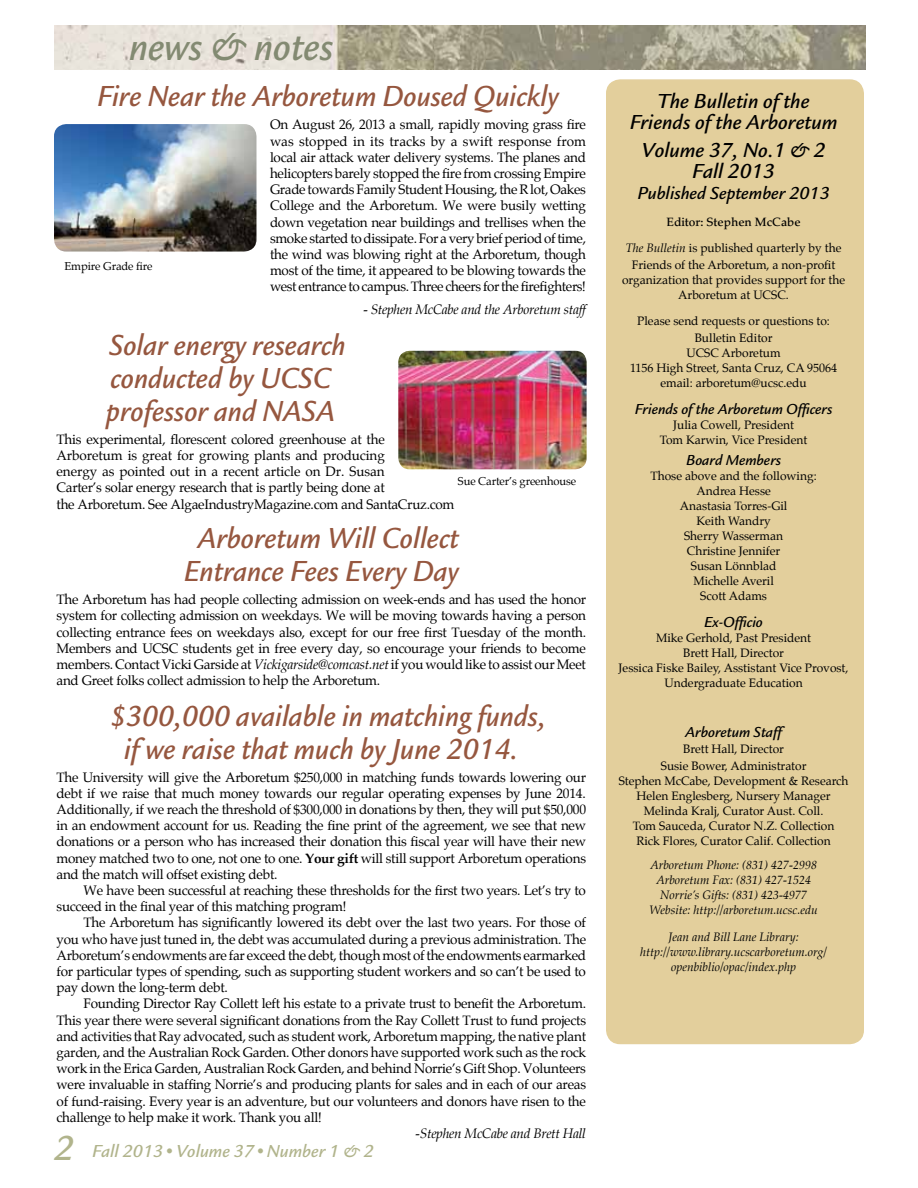
<style>
.page{position:relative;width:918px;height:1188px;background:#fff}
.page>*{position:absolute;margin:0;border:0;box-sizing:border-box;transform-origin:0 0}
.t1{font:italic 500 40.5px "Legacy Sans";color:#838a72;scale:.95 1}
.t2{font:italic 500 30px/33px "Legacy Sans";color:#96573f;text-align:center;scale:.95 1}
.t3{font:italic 500 21px/21px "Legacy Sans";color:#000;text-align:center}
.t4{font:italic 500 18px "Legacy Sans";color:#b1b48c}
.t5{font:italic 500 18px "Legacy Sans";color:#000}
.t6{font:italic 500 15px "Legacy Sans";color:#000}
.t7{font:13.5px/16.2px "Palatino";letter-spacing:-.02em;color:#000;text-align:justify}
.t8{font:italic 13.5px "Palatino";letter-spacing:-.02em;color:#000}
.t9{font:12px/15px "Palatino";color:#000;text-align:center}
.t10{font:italic 12px/15px "Palatino";color:#000;text-align:center}
.t11{font:11.25px "Palatino";letter-spacing:-.01em;color:#000}
.s1{font-style:italic}
.s2{font-weight:700}
.s3{font-size:36px}
.s4{font-weight:500}
</style>
<div class="page">
<img style="left:54px;top:26px;width:812px;height:43px">
<div style="left:607px;top:80px;width:256px;height:963px;background:#e3cf9c;border-radius:14px"></div>
<div style="left:606px;top:79px;width:258px;height:965px;border:2px solid #e3cf9c;border-radius:14px"></div>
<img style="left:54px;top:124px;width:202px;height:128px">
<img style="left:398px;top:351px;width:189px;height:118px">
<h1 class="t1" style="left:129px;top:23px;width:217px">news &amp; notes</h1>
<h2 class="t2" style="left:97px;top:80px;width:487px">Fire Near the Arboretum Doused Quickly</h2>
<p class="t7" style="left:270px;top:117px;width:318px">On August 26, 2013 a small, rapidly moving grass fire was stopped in its tracks by a swift response from local air attack water delivery systems. The planes and helicopters barely stopped the fire from crossing Empire Grade towards Family Student Housing, the R lot, Oakes College and the Arboretum. We were busily wetting down vegetation near buildings and trellises when the smoke started to dissipate. For a very brief period of time, the wind was blowing right at the Arboretum, though most of the time, it appeared to be blowing towards the west entrance to campus. Three cheers for the firefighters!</p>
<p class="t8" style="left:363px;top:299px;width:224px">- Stephen McCabe and the Arboretum staff</p>
<h2 class="t2" style="left:106px;top:329px;width:254px;text-align:left">Solar energy research conducted by UCSC professor and NASA</h2>
<p class="t7" style="left:57px;top:431px;width:399px;text-align:left">This experimental, florescent colored greenhouse at the<br>Arboretum is great for growing plants and producing<br>energy as pointed out in a recent article on Dr. Susan<br>Carter’s solar energy research that is partly being done at<br>the Arboretum. See AlgaeIndustryMagazine.com and SantaCruz.com</p>
<h2 class="t2" style="left:184px;top:522px;width:291px">Arboretum Will Collect<br>Entrance Fees Every Day</h2>
<p class="t7" style="left:57px;top:591px;width:531px">The Arboretum has had people collecting admission on week-ends and has used the honor system for collecting admission on weekdays. We will be moving towards having a person collecting entrance fees on weekdays also, except for our free first Tuesday of the month.<br>Members and UCSC students get in free every day, so encourage your friends to become members. Contact Vicki Garside at <span class="s1">Vickigarside@comcast.net</span> if you would like to assist our Meet and Greet folks collect admission to help the Arboretum.</p>
<h2 class="t2" style="left:110px;top:700px;width:460px">$300,000 available in matching funds, if we raise that much by June 2014.</h2>
<p class="t7" style="left:57px;top:769px;width:531px">The University will give the Arboretum $250,000 in matching funds towards lowering our debt if we raise that much money towards our regular operating expenses by June 2014.<br>Additionally, if we reach the threshold of $300,000 in donations by then, they will put $50,000 in an endowment account for us. Reading the fine print of the agreement, we see that new donations or a person who has increased their donation this fiscal year will have their new money matched two to one, not one to one. <span class="s2">Your gift</span> will still support Arboretum operations and the match will offset existing debt.</p>
<p class="t7" style="left:57px;top:882px;width:531px;text-indent:27px">We have been successful at reaching these thresholds for the first two years. Let’s try to succeed in the final year of this matching program!</p>
<p class="t7" style="left:57px;top:915px;width:531px;text-indent:27px">The Arboretum has significantly lowered its debt over the last two years. For those of you who have just tuned in, the debt was accumulated during a previous administration. The Arboretum’s endowments are far exceed the debt, though most of the endowments earmarked for particular types of spending, such as supporting student workers and so can’t be used to pay down the long-term debt.</p>
<p class="t7" style="left:57px;top:996px;width:531px;text-indent:27px">Founding Director Ray Collett left his estate to a private trust to benefit the Arboretum.<br>This year there were several significant donations from the Ray Collett Trust to fund projects and activities that Ray advocated, such as student work, Arboretum mapping, the native plant garden, and the Australian Rock Garden. Other donors have supported work such as the rock work in the Erica Garden, Australian Rock Garden, and behind Norrie’s Gift Shop. Volunteers were invaluable in staffing Norrie’s and producing plants for sales and in each of our areas of fund-raising. Every year is an adventure, but our volunteers and donors have risen to the challenge to help make it work. Thank you all!</p>
<p class="t8" style="left:416px;top:1123px;width:172px">-Stephen McCabe and Brett Hall</p>
<p class="t11" style="left:64px;top:257px;width:90px">Empire Grade fire</p>
<p class="t11" style="left:458px;top:471px;width:120px">Sue Carter’s greenhouse</p>
<h3 class="t4" style="left:54px;top:1140px;width:321px"><span class="s3">2</span> Fall 2013 • Volume 37 • Number 1 &amp; 2</h3>
<h3 class="t3" style="left:630px;top:91px;width:209px">The Bulletin of the<br>Friends of the Arboretum</h3>
<h3 class="t3" style="left:642px;top:140px;width:186px">Volume 37, No.1 &amp; 2<br>Fall 2013</h3>
<h3 class="t5" style="left:637px;top:183px;width:194px">Published September 2013</h3>
<p class="t9" style="left:626px;top:209px;width:217px;line-height:26.2px"><span class="s4">Editor: Stephen McCabe<br></span><span class="s1">The Bulletin</span> is published quarterly by the</p>
<p class="t9" style="left:622px;top:257px;width:225px">Friends of the Arboretum, a non-profit organization that provides support for the<br>Arboretum at UCSC.</p>
<p class="t9" style="left:637px;top:313px;width:194px;line-height:16.5px">Please send requests or questions to:<br>Bulletin Editor</p>
<p class="t9" style="left:630px;top:345px;width:208px">UCSC Arboretum<br>1156 High Street, Santa Cruz, CA 95064 email: arboretum@ucsc.edu</p>
<p class="t6" style="left:635px;top:401px;width:199px">Friends of the Arboretum Officers</p>
<p class="t9" style="left:660px;top:418px;width:149px">Julia Cowell, President<br>Tom Karwin, Vice President</p>
<p class="t6" style="left:686px;top:452px;width:97px">Board Members</p>
<p class="t9" style="left:650px;top:469px;width:168px">Those above and the following:<br>Andrea Hesse<br>Anastasia Torres-Gil<br>Keith Wandry<br>Sherry Wasserman<br>Christine Jennifer<br>Susan Lönnblad<br>Michelle Averil<br>Scott Adams</p>
<p class="t6" style="left:704px;top:614px;width:60px">Ex-Officio</p>
<p class="t9" style="left:619px;top:631px;width:231px">Mike Gerhold, Past President<br>Brett Hall, Director<br>Jessica Fiske Bailey, Asstistant Vice Provost,<br>Undergraduate Education</p>
<p class="t6" style="left:685px;top:723px;width:98px">Arboretum Staff</p>
<p class="t9" style="left:661px;top:741px;width:147px;line-height:16.5px">Brett Hall, Director<br>Susie Bower, Administrator</p>
<p class="t9" style="left:619px;top:773px;width:231px">Stephen McCabe, Development &amp; Research Helen Englesberg, Nursery Manager Melinda Kralj, Curator Aust. Coll.<br>Tom Sauceda, Curator N.Z. Collection<br>Rick Flores, Curator Calif. Collection</p>
<p class="t10" style="left:650px;top:857px;width:170px">Arboretum Phone: (831) 427-2998<br>Arboretum Fax: (831) 427-1524<br>Norrie’s Gifts: (831) 423-4977<br>Website: http://arboretum.ucsc.edu</p>
<p class="t10" style="left:640px;top:929px;width:188px">Jean and Bill Lane Library: http://www.library.ucscarboretum.org/ openbiblio/opac/index.php</p>
</div>
